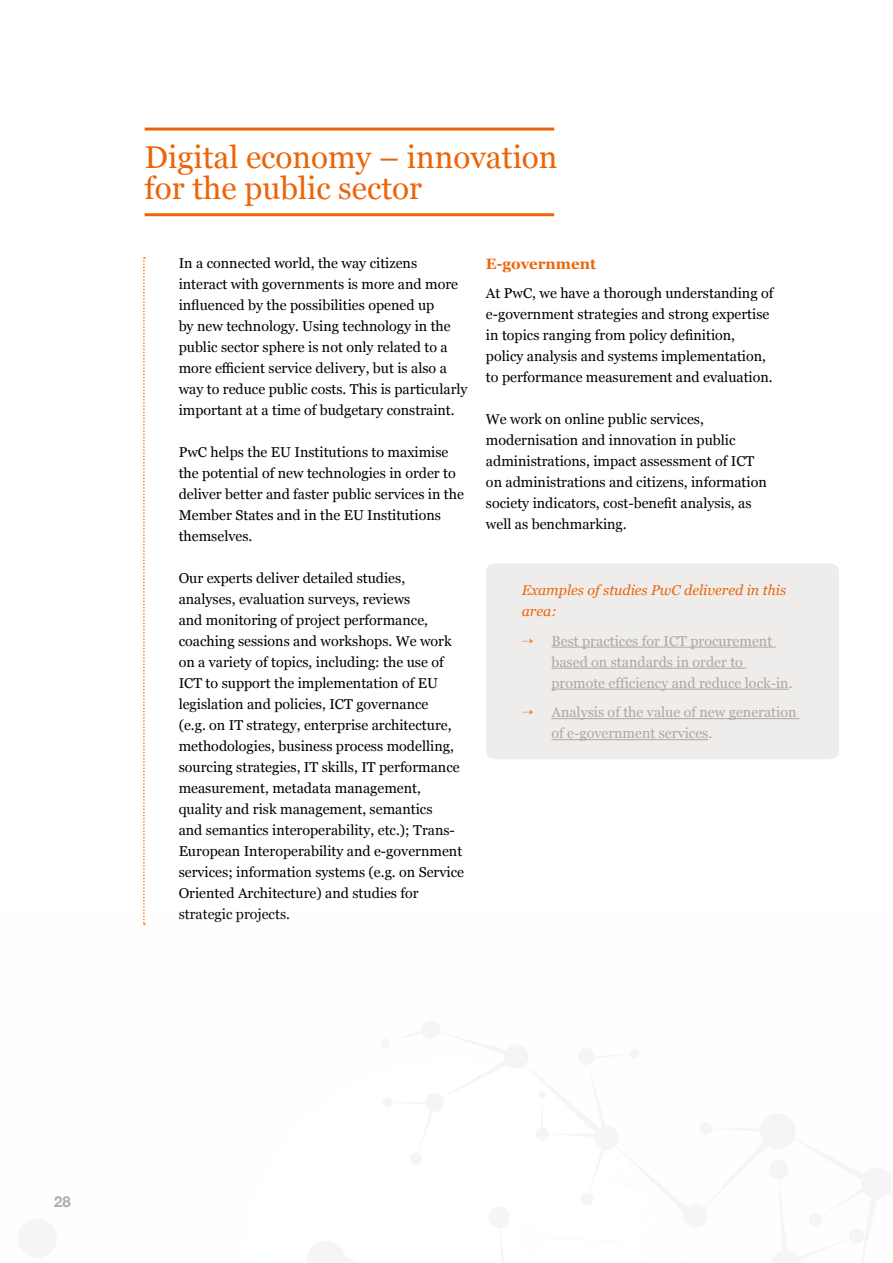
<style>
.page{position:relative;width:893px;height:1263px;background:#fff}
.page>*{position:absolute;margin:0;border:0;box-sizing:border-box;transform-origin:0 0}
.t1{font:31.5px/31.5px "Georgia";color:#ec6408}
.t2{font:700 15px "Georgia";color:#ec6408}
.t3{font:700 15px "Helvetica Neue";color:#b0a69d}
.t4{font:14.25px/21px "Georgia";color:#000}
.t5{font:14.25px/21px "Georgia";color:#b0a69d}
.t6{font:italic 14.25px/21px "Georgia";color:#ec6408}
.s1{color:#ec6408}
</style>
<div class="page">
<hr style="left:145px;top:128px;width:409px;height:3px;background:#ec6408">
<hr style="left:145px;top:213px;width:409px;height:3px;background:#ec6408">
<svg style="left:143px;top:257px;width:2px;height:653px"></svg>
<div style="left:486px;top:563px;width:353px;height:196px;background:#efedeb;border-radius:9px"></div>
<hr style="left:551px;top:647px;width:225px;height:1px;background:#b0a69d">
<hr style="left:551px;top:668px;width:195px;height:1px;background:#b0a69d">
<hr style="left:551px;top:689px;width:238px;height:1px;background:#b0a69d">
<hr style="left:551px;top:718px;width:248px;height:1px;background:#b0a69d">
<hr style="left:551px;top:739px;width:157px;height:1px;background:#b0a69d">
<div style="left:18px;top:1219px;width:39px;height:39px;background:#f5f5f5;border-radius:50%"></div>
<h1 class="t1" style="left:145px;top:140px;width:414px">Digital economy – innovation for the public sector</h1>
<p class="t4" style="left:179px;top:252px;width:290px">In a connected world, the way citizens interact with governments is more and more influenced by the possibilities opened up<br>by new technology. Using technology in the public sector sphere is not only related to a more efficient service delivery, but is also a way to reduce public costs. This is particularly important at a time of budgetary constraint.</p>
<p class="t4" style="left:179px;top:441px;width:287px">PwC helps the EU Institutions to maximise the potential of new technologies in order to deliver better and faster public services in the Member States and in the EU Institutions themselves.</p>
<p class="t4" style="left:179px;top:567px;width:287px">Our experts deliver detailed studies, analyses, evaluation surveys, reviews<br>and monitoring of project performance, coaching sessions and workshops. We work on a variety of topics, including: the use of ICT to support the implementation of EU legislation and policies, ICT governance<br>(e.g. on IT strategy, enterprise architecture, methodologies, business process modelling, sourcing strategies, IT skills, IT performance measurement, metadata management, quality and risk management, semantics<br>and semantics interoperability, etc.); Trans-European Interoperability and e-government services; information systems (e.g. on Service Oriented Architecture) and studies for strategic projects.</p>
<p class="t2" style="left:486px;top:252px;width:112px">E-government</p>
<p class="t4" style="left:486px;top:282px;width:289px">At PwC, we have a thorough understanding of e-government strategies and strong expertise in topics ranging from policy definition, policy analysis and systems implementation, to performance measurement and evaluation.</p>
<p class="t4" style="left:486px;top:408px;width:282px">We work on online public services, modernisation and innovation in public administrations, impact assessment of ICT on administrations and citizens, information society indicators, cost-benefit analysis, as well as benchmarking.</p>
<p class="t6" style="left:522px;top:579px;width:266px">Examples of studies PwC delivered in this area:</p>
<p class="t5" style="left:551px;top:630px;width:243px;text-indent:-30px"><span class="s1">→</span> Best practices for ICT procurement based on standards in order to promote efficiency and reduce lock-in.</p>
<p class="t5" style="left:551px;top:701px;width:246px;text-indent:-30px"><span class="s1">→</span> Analysis of the value of new generation of e-government services.</p>
<p class="t3" style="left:54px;top:1190px;width:18px">28</p>
</div>
